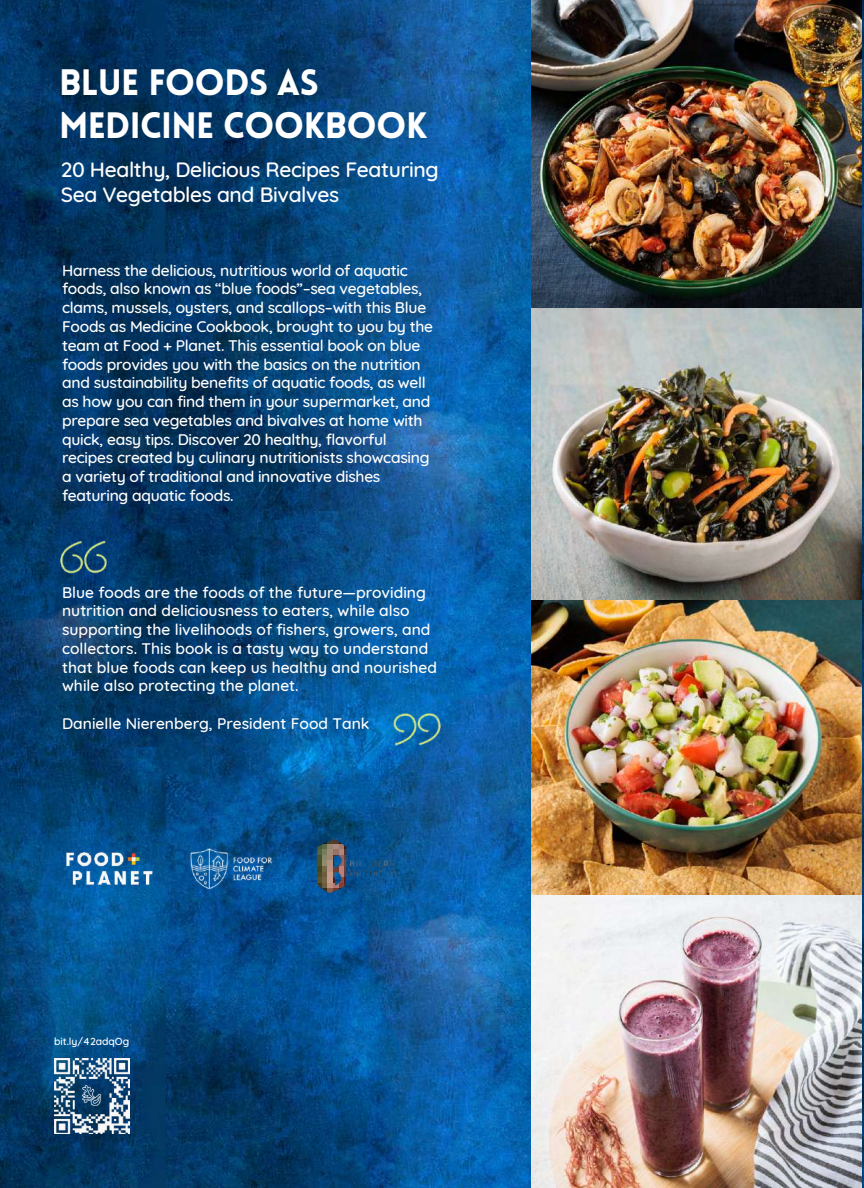
<style>
.page{position:relative;width:864px;height:1188px;background:#fff}
.page>*{position:absolute;margin:0;border:0;box-sizing:border-box;transform-origin:0 0}
.t1{font:900 36px/42.2px "Lovelo";letter-spacing:-.02em;color:#fff}
.t2{font:500 21.15px/24.6px "Quicksand";letter-spacing:-.02em;color:#fff}
.t3{font:500 15.6px/18.8px "Quicksand";letter-spacing:-.02em;color:#fff}
.t4{font:500 15.6px/18.8px "Quicksand";color:#fff}
.t5{font:500 10.35px "Quicksand";color:#fff}
</style>
<div class="page">
<img style="left:0;top:0;width:864px;height:1188px">
<img style="left:531px;top:0;width:331px;height:1188px">
<img style="left:58px;top:840px;width:101px;height:58px">
<img style="left:187px;top:846px;width:88px;height:45px">
<img style="left:54px;top:1058px;width:75px;height:75px">
<img style="left:83px;top:1086px;width:18px;height:20px">
<img style="left:54px;top:529px;width:84px;height:54px">
<img style="left:370px;top:703px;width:77px;height:54px">
<img style="left:348px;top:855px;width:58px;height:25px">
<img style="left:317px;top:839px;width:31px;height:55px">
<h1 class="t1" style="left:59px;top:65px;width:370px">BLUE FOODS AS<br>MEDICINE COOKBOOK</h1>
<h2 class="t2" style="left:61px;top:157px;width:379px">20 Healthy, Delicious Recipes Featuring<br>Sea Vegetables and Bivalves</h2>
<p class="t3" style="left:62px;top:260px;width:373px">Harness the delicious, nutritious world of aquatic foods, also known as “blue foods”–sea vegetables, clams, mussels, oysters, and scallops–with this Blue Foods as Medicine Cookbook, brought to you by the team at Food + Planet. This essential book on blue foods provides you with the basics on the nutrition and sustainability benefits of aquatic foods, as well as how you can find them in your supermarket, and prepare sea vegetables and bivalves at home with quick, easy tips. Discover 20 healthy, flavorful recipes created by culinary nutritionists showcasing a variety of traditional and innovative dishes featuring aquatic foods.</p>
<p class="t4" style="left:62px;top:582px;width:376px">Blue foods are the foods of the future—providing nutrition and deliciousness to eaters, while also supporting the livelihoods of fishers, growers, and collectors. This book is a tasty way to understand that blue foods can keep us healthy and nourished while also protecting the planet.</p>
<p class="t4" style="left:62px;top:714px;width:309px">Danielle Nierenberg, President Food Tank</p>
<p class="t5" style="left:54px;top:1034px;width:77px">bit.ly/42adqOg</p>
</div>
